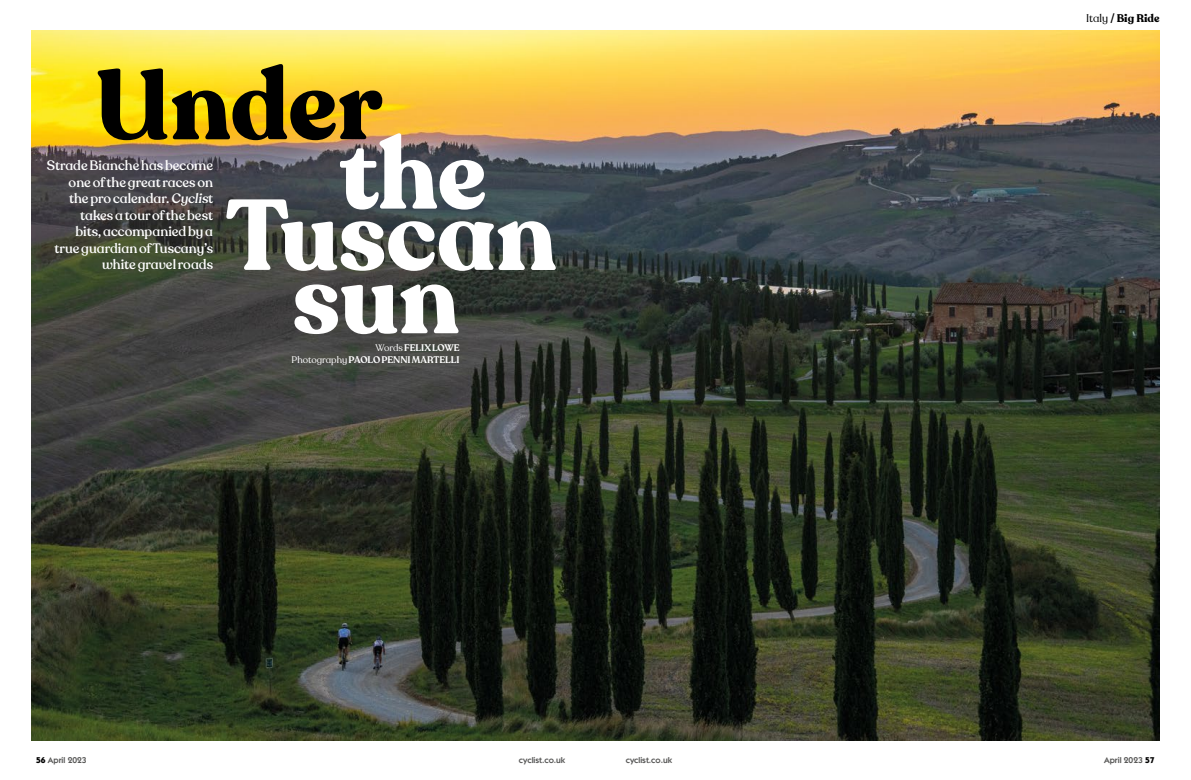
<style>
.page{position:relative;width:1191px;height:780px;background:#fff}
.page>*{position:absolute;margin:0;border:0;box-sizing:border-box;transform-origin:0 0}
.t1{font:700 99.2px "Recoleta Alt";letter-spacing:-.005em;color:#fff}
.t2{font:700 99.2px "Recoleta Alt";letter-spacing:-.005em;color:#000}
.t3{font:500 13.5px/16.5px "Recoleta Alt";color:#fff;text-align:right}
.t4{font:700 11px "Recoleta Alt";color:#000}
.t5{font:600 9.5px/12px "Recoleta Alt";color:#fff;text-align:right}
.t6{font:600 8.5px "ITC Kabel Std";color:#575756}
.s1{font-weight:400}
.s2{font-weight:700;color:#000}
</style>
<div class="page">
<img style="left:32px;top:30px;width:1127px;height:710px">
<h1 class="t2" style="left:95px;top:41px;width:289px">Under</h1>
<h1 class="t1" style="left:339px;top:111px;width:149px">the</h1>
<p class="t3" style="left:47px;top:158px;width:168px">Strade Bianche has become one of the great races on the pro calendar. Cyclist takes a tour of the best<br>bits, accompanied by a<br>true guardian of Tuscany’s white gravel roads</p>
<h1 class="t1" style="left:225px;top:172px;width:333px">Tuscan</h1>
<h1 class="t1" style="left:292px;top:235px;width:169px">sun</h1>
<p class="t5" style="left:292px;top:341px;width:169px"><span class="s1">Words</span> FELIX LOWE<br><span class="s1">Photography</span> PAOLO PENNI MARTELLI</p>
<p class="t4" style="left:1086px;top:11px;width:75px"><span class="s1">Italy</span> / Big Ride</p>
<p class="t6" style="left:36px;top:755px;width:52px"><span class="s2">56</span> April 2023</p>
<p class="t6" style="left:519px;top:755px;width:48px">cyclist.co.uk</p>
<p class="t6" style="left:626px;top:755px;width:48px">cyclist.co.uk</p>
<p class="t6" style="left:1104px;top:755px;width:52px">April 2023 <span class="s2">57</span></p>
</div>
